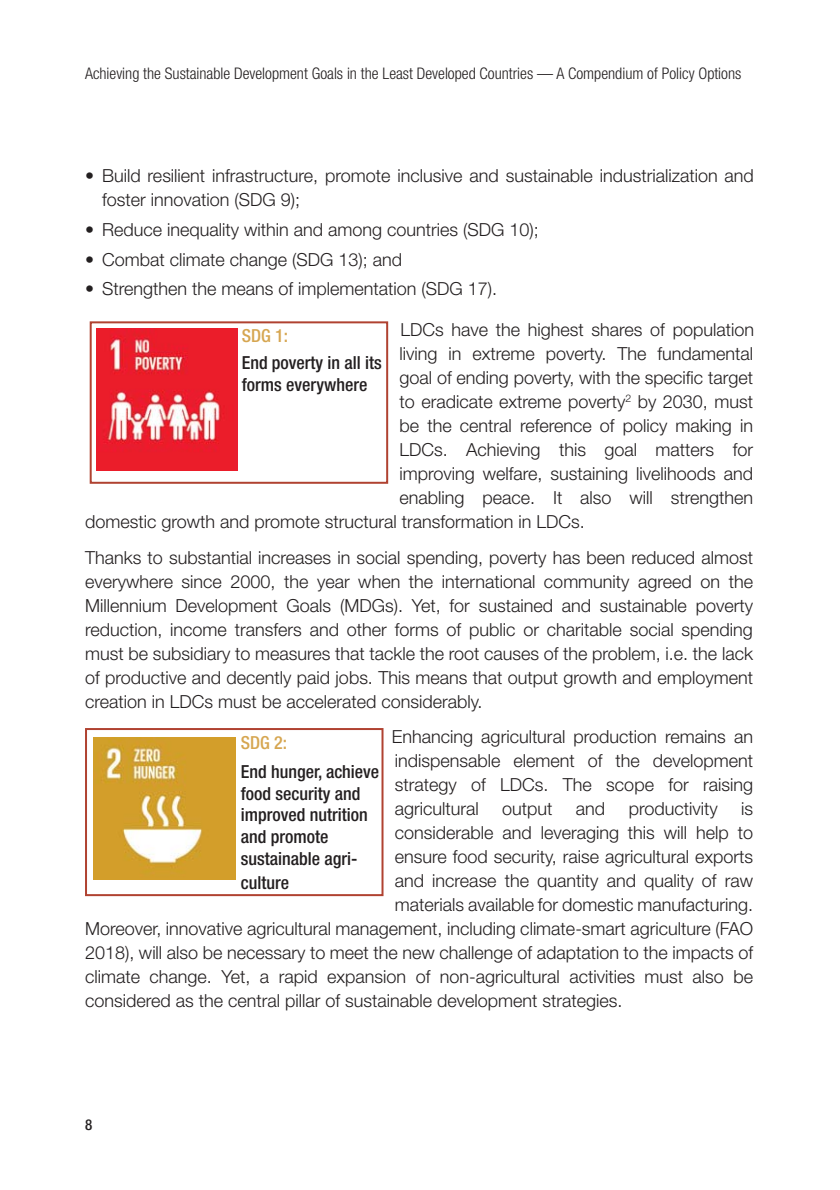
<style>
.page{position:relative;width:840px;height:1190px;background:#fff}
.page>*{position:absolute;margin:0;border:0;box-sizing:border-box;transform-origin:0 0}
.t1{font:300 18px/24px "Helvetica Neue LT Std";color:#231f20;text-align:justify}
.t2{font:500 condensed 18px/21.6px "Helvetica Neue LT Std";color:#231f20}
.t3{font:500 condensed 18px "Helvetica Neue LT Std";color:#d6a651}
.t4{font:300 condensed 16px "Helvetica Neue LT Std";color:#231f20}
.t5{font:500 condensed 15px "Helvetica Neue LT Std";color:#231f20}
</style>
<div class="page">
<div style="left:90px;top:321px;width:298px;height:163px;border:2px solid #b04231"></div>
<img style="left:96px;top:329px;width:142px;height:142px">
<div style="left:85px;top:728px;width:299px;height:168px;border:2px solid #b04231"></div>
<img style="left:93px;top:737px;width:142px;height:142px">
<p class="t4" style="left:85px;top:67px;width:658px">Achieving the Sustainable Development Goals in the Least Developed Countries — A Compendium of Policy Options</p>
<p class="t1" style="left:102px;top:166px;width:653px;text-indent:-17px">• Build resilient infrastructure, promote inclusive and sustainable industrialization and foster innovation (SDG 9);</p>
<p class="t1" style="left:85px;top:219px;width:455px">• Reduce inequality within and among countries (SDG 10);</p>
<p class="t1" style="left:85px;top:249px;width:319px">• Combat climate change (SDG 13); and</p>
<p class="t1" style="left:85px;top:279px;width:414px">• Strengthen the means of implementation (SDG 17).</p>
<p class="t3" style="left:242px;top:329px;width:48px">SDG 1:</p>
<p class="t2" style="left:242px;top:353px;width:141px">End poverty in all its forms everywhere</p>
<p class="t1" style="left:401px;top:320px;width:355px">LDCs have the highest shares of population</p>
<p class="t1" style="left:400px;top:344px;width:355px">living in extreme poverty. The fundamental</p>
<p class="t1" style="left:400px;top:368px;width:355px">goal of ending poverty, with the specific target</p>
<p class="t1" style="left:400px;top:392px;width:355px">to eradicate extreme poverty<sup>2</sup> by 2030, must</p>
<p class="t1" style="left:400px;top:416px;width:355px">be the central reference of policy making in</p>
<p class="t1" style="left:400px;top:440px;width:355px">LDCs. Achieving this goal matters for</p>
<p class="t1" style="left:400px;top:464px;width:355px">improving welfare, sustaining livelihoods and</p>
<p class="t1" style="left:400px;top:488px;width:355px">enabling peace. It also will strengthen</p>
<p class="t1" style="left:85px;top:512px;width:501px">domestic growth and promote structural transformation in LDCs.</p>
<p class="t1" style="left:85px;top:547px;width:670px">Thanks to substantial increases in social spending, poverty has been reduced almost everywhere since 2000, the year when the international community agreed on the Millennium Development Goals (MDGs). Yet, for sustained and sustainable poverty reduction, income transfers and other forms of public or charitable social spending must be subsidiary to measures that tackle the root causes of the problem, i.e. the lack of productive and decently paid jobs. This means that output growth and employment creation in LDCs must be accelerated considerably.</p>
<p class="t3" style="left:241px;top:736px;width:48px">SDG 2:</p>
<p class="t2" style="left:241px;top:762px;width:140px">End hunger, achieve food security and improved nutrition and promote sustainable agri-</p>
<p class="t2" style="left:241px;top:873px;width:50px">culture</p>
<p class="t1" style="left:392px;top:726px;width:363px">Enhancing agricultural production remains an indispensable element of the development strategy of LDCs. The scope for raising agricultural</p>
<p class="t1" style="left:502px;top:798px;width:52px">output</p>
<p class="t1" style="left:576px;top:798px;width:31px">and</p>
<p class="t1" style="left:629px;top:798px;width:91px">productivity</p>
<p class="t1" style="left:741px;top:798px;width:13px">is</p>
<p class="t1" style="left:395px;top:822px;width:360px">considerable and leveraging this will help to</p>
<p class="t1" style="left:395px;top:846px;width:360px">ensure food security, raise agricultural exports</p>
<p class="t1" style="left:395px;top:870px;width:360px">and increase the quantity and quality of raw</p>
<p class="t1" style="left:395px;top:894px;width:360px">materials available for domestic manufacturing.</p>
<p class="t1" style="left:85px;top:918px;width:670px">Moreover, innovative agricultural management, including climate-smart agriculture (FAO</p>
<p class="t1" style="left:85px;top:942px;width:670px">2018), will also be necessary to meet the new challenge of adaptation to the impacts of</p>
<p class="t1" style="left:85px;top:966px;width:670px">climate change. Yet, a rapid expansion of non-agricultural activities must also be</p>
<p class="t1" style="left:85px;top:990px;width:539px">considered as the central pillar of sustainable development strategies.</p>
<p class="t5" style="left:85px;top:1119px;width:9px">8</p>
</div>
